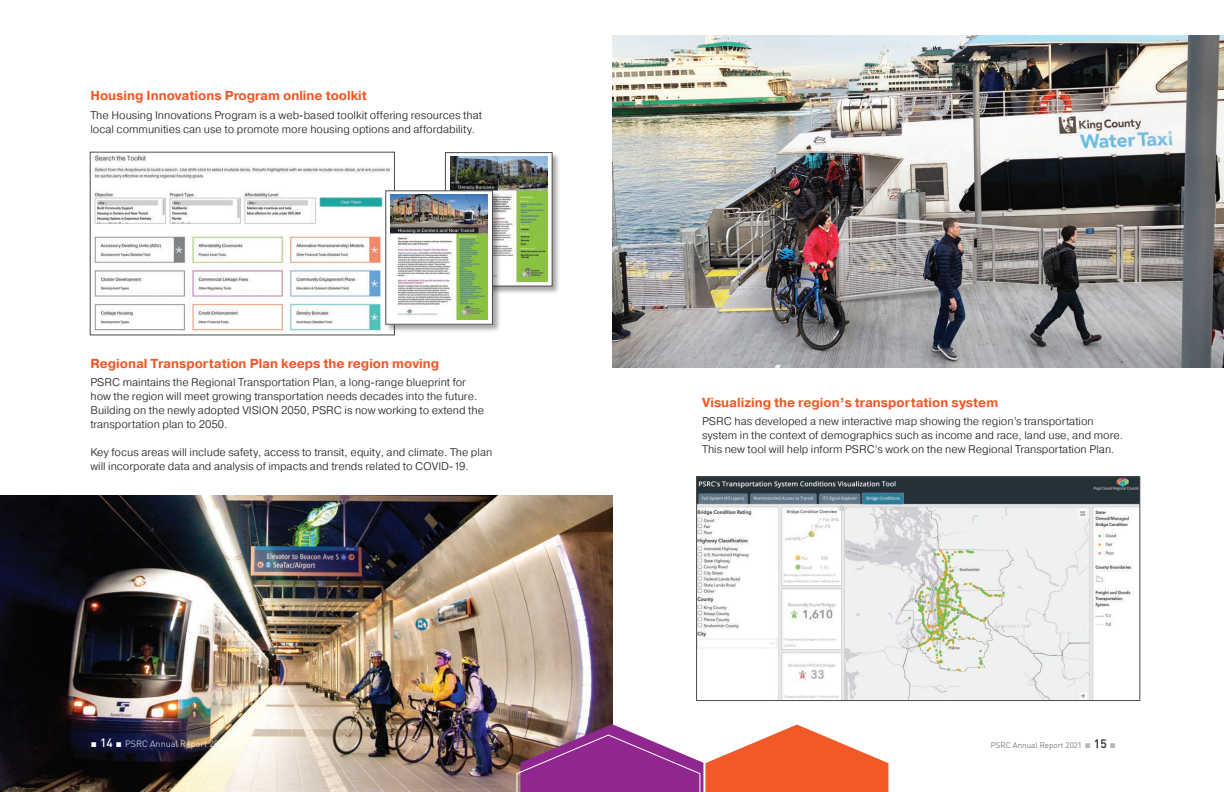
<style>
.page{position:relative;width:1224px;height:792px;background:#fff}
.page>*{position:absolute;margin:0;border:0;box-sizing:border-box;transform-origin:0 0}
.Sub_title{font:700 13px "Pragmatica";color:#f15929}
.Body{font:300 11px/14px "Pragmatica";color:#231f20}
.t1{font:300 9px "DIN Pro";color:#fff}
.t2{font:300 8px "DIN Pro";color:#4b4c4c}
.s1{font-weight:500;font-size:12px}
.s2{color:#b8b5b4}
.s3{font-weight:500;font-size:12px;color:#231f20}
</style>
<div class="page">
<img style="left:0;top:495px;width:612px;height:297px">
<img style="left:93px;top:155px;width:298px;height:178px">
<div style="left:445px;top:152px;width:116px;height:142px;background:#231f20;opacity:.4"></div>
<svg style="left:447px;top:154px;width:103px;height:130px"></svg>
<img style="left:450px;top:156px;width:97px;height:126px">
<div style="left:445px;top:152px;width:107px;height:134px;border:1px solid #4b4c4c"></div>
<div style="left:385px;top:190px;width:116px;height:143px;background:#231f20;opacity:.4"></div>
<svg style="left:388px;top:193px;width:103px;height:129px"></svg>
<img style="left:391px;top:195px;width:96px;height:125px">
<img style="left:612px;top:35px;width:612px;height:333px">
<svg style="left:516px;top:724px;width:372px;height:68px"></svg>
<img style="left:698px;top:479px;width:440px;height:220px">
<div style="left:696px;top:477px;width:444px;height:224px;border:1px solid #4b4c4c"></div>
<p class="Sub_title" style="left:90px;top:87px;width:278px">Housing Innovations Program online toolkit</p>
<p class="Body" style="left:90px;top:108px;width:393px">The Housing Innovations Program is a web-based toolkit offering resources that local communities can use to promote more housing options and affordability.</p>
<p class="Sub_title" style="left:90px;top:355px;width:350px">Regional Transportation Plan keeps the region moving</p>
<p class="Body" style="left:90px;top:375px;width:395px">PSRC maintains the Regional Transportation Plan, a long-range blueprint for how the region will meet growing transportation needs decades into the future.<br>Building on the newly adopted VISION 2050, PSRC is now working to extend the transportation plan to 2050.</p>
<p class="Body" style="left:90px;top:445px;width:403px">Key focus areas will include safety, access to transit, equity, and climate. The plan will incorporate data and analysis of impacts and trends related to COVID-19.</p>
<p class="t1" style="left:91px;top:738px;width:139px">○ <span class="s1">14</span> ○ PSRC Annual Report 2021</p>
<p class="Sub_title" style="left:702px;top:394px;width:298px">Visualizing the region’s transportation system</p>
<p class="Body" style="left:702px;top:414px;width:422px">PSRC has developed a new interactive map showing the region’s transportation system in the context of demographics such as income and race, land use, and more.<br>This new tool will help inform PSRC’s work on the new Regional Transportation Plan.</p>
<p class="t2" style="left:991px;top:739px;width:127px">PSRC Annual Report 2021 <span class="s2">○</span> <span class="s3">15</span> <span class="s2">○</span></p>
</div>
